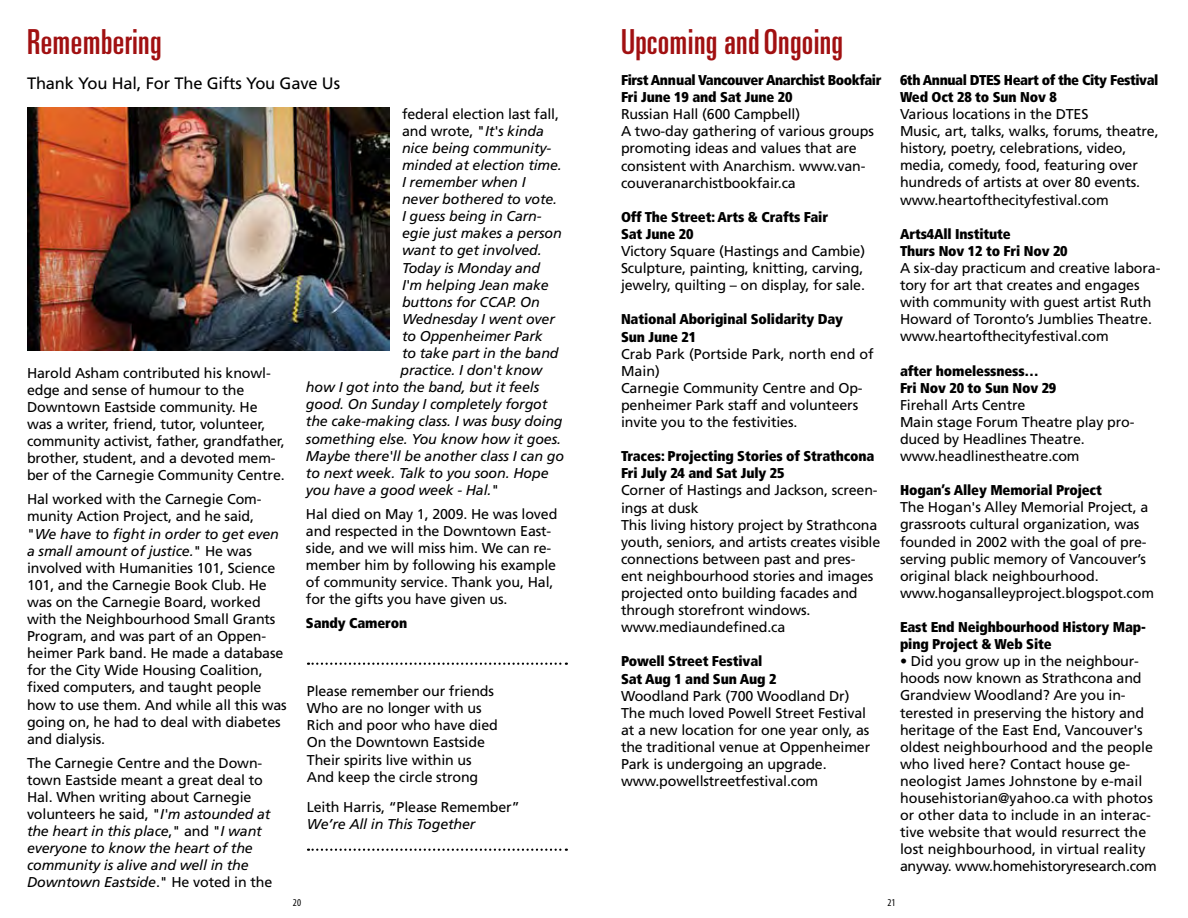
<style>
.page{position:relative;width:1188px;height:918px;background:#fff}
.page>*{position:absolute;margin:0;border:0;box-sizing:border-box;transform-origin:0 0}
.t1{font:ultra-condensed 34.5px "Univers";letter-spacing:.01em;color:#a11011}
.t2{font:16.5px "Frutiger";letter-spacing:-.01em;color:#000}
.t3{font:14.25px/17.1px "Frutiger";letter-spacing:-.01em;color:#000}
.t4{font:italic 14.25px "Frutiger";letter-spacing:-.01em;color:#000}
.t5{font:900 condensed 14.25px/17.1px "Frutiger";letter-spacing:-.01em;color:#000}
.t6{font:900 condensed 14.25px/17.1px "Frutiger";letter-spacing:-.03em;color:#000}
.t7{font:condensed 10.5px "Myriad Pro";color:#000}
.s1{font-style:italic}
.s2{font-style:normal}
</style>
<div class="page">
<img style="left:27px;top:108px;width:363px;height:243px">
<svg style="left:308px;top:663px;width:259px;height:2px"></svg>
<svg style="left:308px;top:849px;width:259px;height:2px"></svg>
<h1 class="t1" style="left:27px;top:23px;width:136px">Remembering</h1>
<p class="t2" style="left:27px;top:74px;width:315px">Thank You Hal, For The Gifts You Gave Us</p>
<p class="t3" style="left:27px;top:364px;width:259px">Harold Asham contributed his knowl&shy;edge and sense of humour to the Downtown Eastside community. He was a writer, friend, tutor, volunteer, community activist, father, grandfather, brother, student, and a devoted mem&shy;ber of the Carnegie Community Centre.</p>
<p class="t3" style="left:27px;top:491px;width:261px">Hal worked with the Carnegie Com&shy;munity Action Project, and he said, "<span class="s1">We have to fight in order to get even a small amount of justice.</span>" He was involved with Humanities 101, Science 101, and the Carnegie Book Club. He was on the Carnegie Board, worked with the Neighbourhood Small Grants Program, and was part of an Oppen&shy;heimer Park band. He made a database for the City Wide Housing Coalition, fixed computers, and taught people how to use them. And while all this was going on, he had to deal with diabetes and dialysis.</p>
<p class="t3" style="left:27px;top:754px;width:247px">The Carnegie Centre and the Down&shy;town Eastside meant a great deal to Hal. When writing about Carnegie volunteers he said, "<span class="s1">I'm astounded at the heart in this place</span>," and "<span class="s1">I want everyone to know the heart of the community is alive and well in the Downtown Eastside</span>." He voted in the</p>
<p class="t3" style="left:402px;top:105px;width:159px">federal election last fall,</p>
<p class="t3" style="left:402px;top:122px;width:143px">and wrote, "<span class="s1">It's kinda</span></p>
<p class="t4" style="left:402px;top:140px;width:151px">nice being community-</p>
<p class="t4" style="left:402px;top:157px;width:161px">minded at election time.</p>
<p class="t4" style="left:402px;top:174px;width:125px">I remember when I</p>
<p class="t4" style="left:402px;top:191px;width:157px">never bothered to vote.</p>
<p class="t4" style="left:402px;top:208px;width:141px">I guess being in Carn-</p>
<p class="t4" style="left:402px;top:225px;width:161px">egie just makes a person</p>
<p class="t4" style="left:402px;top:242px;width:141px">want to get involved.</p>
<p class="t4" style="left:402px;top:259px;width:140px">Today is Monday and</p>
<p class="t4" style="left:402px;top:276px;width:148px">I'm helping Jean make</p>
<p class="t4" style="left:402px;top:294px;width:139px">buttons for CCAP. On</p>
<p class="t4" style="left:402px;top:311px;width:154px">Wednesday I went over</p>
<p class="t4" style="left:402px;top:328px;width:142px">to Oppenheimer Park</p>
<p class="t4" style="left:402px;top:345px;width:158px">to take part in the band</p>
<p class="t4" style="left:401px;top:362px;width:143px">practice. I don't know</p>
<p class="t4" style="left:306px;top:379px;width:235px">how I got into the band, but it feels</p>
<p class="t4" style="left:306px;top:396px;width:243px">good. On Sunday I completely forgot</p>
<p class="t4" style="left:306px;top:413px;width:258px">the cake-making class. I was busy doing</p>
<p class="t4" style="left:306px;top:430px;width:257px">something else. You know how it goes.</p>
<p class="t4" style="left:306px;top:447px;width:260px">Maybe there'll be another class I can go</p>
<p class="t4" style="left:306px;top:465px;width:244px">to next week. Talk to you soon. Hope</p>
<p class="t4" style="left:306px;top:482px;width:195px">you have a good week - Hal.<span class="s2">"</span></p>
<p class="t3" style="left:306px;top:505px;width:253px">Hal died on May 1, 2009. He was loved and respected in the Downtown East&shy;side, and we will miss him. We can re&shy;member him by following his example of community service. Thank you, Hal, for the gifts you have given us.</p>
<p class="t5" style="left:306px;top:614px;width:103px">Sandy Cameron</p>
<p class="t3" style="left:307px;top:683px;width:193px">Please remember our friends<br>Who are no longer with us<br>Rich and poor who have died<br>On the Downtown Eastside<br>Their spirits live within us<br>And keep the circle strong</p>
<p class="t3" style="left:307px;top:799px;width:214px">Leith Harris, “Please Remember”</p>
<p class="t4" style="left:307px;top:816px;width:170px">We’re All in This Together</p>
<h1 class="t1" style="left:621px;top:23px;width:224px">Upcoming and Ongoing</h1>
<p class="t6" style="left:621px;top:71px;width:262px">First Annual Vancouver Anarchist Bookfair<br>Fri June 19 and Sat June 20</p>
<p class="t3" style="left:621px;top:106px;width:254px">Russian Hall (600 Campbell)<br>A two-day gathering of various groups promoting ideas and values that are consistent with Anarchism. www.van&shy;couveranarchistbookfair.ca</p>
<p class="t5" style="left:621px;top:208px;width:209px">Off The Street: Arts &amp; Crafts Fair<br>Sat June 20</p>
<p class="t3" style="left:621px;top:243px;width:246px">Victory Square (Hastings and Cambie)<br>Sculpture, painting, knitting, carving, jewelry, quilting – on display, for sale.</p>
<p class="t5" style="left:621px;top:311px;width:224px">National Aboriginal Solidarity Day<br>Sun June 21</p>
<p class="t3" style="left:621px;top:345px;width:254px">Crab Park (Portside Park, north end of<br>Main)<br>Carnegie Community Centre and Op&shy;penheimer Park staff and volunteers invite you to the festivities.</p>
<p class="t5" style="left:621px;top:448px;width:255px">Traces: Projecting Stories of Strathcona<br>Fri July 24 and Sat July 25</p>
<p class="t3" style="left:621px;top:482px;width:261px">Corner of Hastings and Jackson, screen&shy;ings at dusk<br>This living history project by Strathcona youth, seniors, and artists creates visible connections between past and pres&shy;ent neighbourhood stories and images projected onto building facades and through storefront windows. www.mediaundefined.ca</p>
<p class="t5" style="left:621px;top:653px;width:157px">Powell Street Festival<br>Sat Aug 1 and Sun Aug 2</p>
<p class="t3" style="left:621px;top:687px;width:251px">Woodland Park (700 Woodland Dr)<br>The much loved Powell Street Festival at a new location for one year only, as the traditional venue at Oppenheimer Park is undergoing an upgrade. www.powellstreetfestival.com</p>
<p class="t6" style="left:900px;top:71px;width:260px">6th Annual DTES Heart of the City Festival<br>Wed Oct 28 to Sun Nov 8</p>
<p class="t3" style="left:900px;top:106px;width:260px">Various locations in the DTES<br>Music, art, talks, walks, forums, theatre, history, poetry, celebrations, video, media, comedy, food, featuring over hundreds of artists at over 80 events. www.heartofthecityfestival.com</p>
<p class="t5" style="left:900px;top:225px;width:169px">Arts4All Institute<br>Thurs Nov 12 to Fri Nov 20</p>
<p class="t3" style="left:900px;top:259px;width:262px">A six-day practicum and creative labora&shy;tory for art that creates and engages with community with guest artist Ruth Howard of Toronto’s Jumblies Theatre. www.heartofthecityfestival.com</p>
<p class="t5" style="left:900px;top:362px;width:158px">after homelessness…<br>Fri Nov 20 to Sun Nov 29</p>
<p class="t3" style="left:900px;top:396px;width:236px">Firehall Arts Centre<br>Main stage Forum Theatre play pro&shy;duced by Headlines Theatre. www.headlinestheatre.com</p>
<p class="t5" style="left:900px;top:482px;width:203px">Hogan’s Alley Memorial Project</p>
<p class="t3" style="left:900px;top:499px;width:256px">The Hogan's Alley Memorial Project, a grassroots cultural organization, was founded in 2002 with the goal of pre&shy;serving public memory of Vancouver’s original black neighbourhood. www.hogansalleyproject.blogspot.com</p>
<p class="t5" style="left:900px;top:618px;width:247px">East End Neighbourhood History Map&shy;ping Project &amp; Web Site</p>
<p class="t3" style="left:900px;top:653px;width:258px">• Did you grow up in the neighbour&shy;hoods now known as Strathcona and Grandview Woodland? Are you in&shy;terested in preserving the history and heritage of the East End, Vancouver's oldest neighbourhood and the people who lived here? Contact house ge&shy;neologist James Johnstone by e-mail househistorian@yahoo.ca with photos or other data to include in an interac&shy;tive website that would resurrect the lost neighbourhood, in virtual reality anyway. www.homehistoryresearch.com</p>
<p class="t7" style="left:293px;top:897px;width:10px">20</p>
<p class="t7" style="left:887px;top:897px;width:10px">21</p>
</div>
